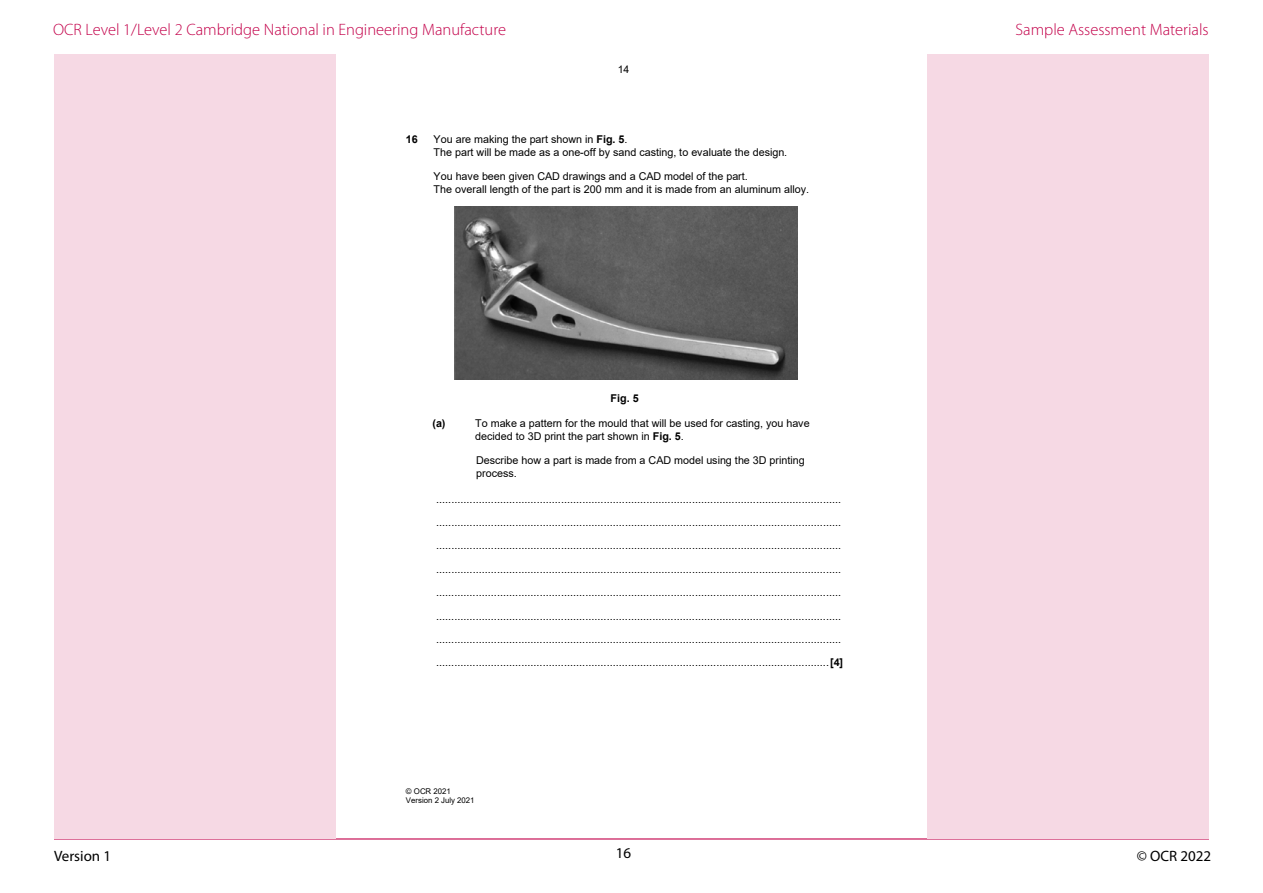
<style>
.page{position:relative;width:1263px;height:893px;background:#fff}
.page>*{position:absolute;margin:0;border:0;box-sizing:border-box;transform-origin:0 0}
.t1{font:300 16.5px "Myriad Pro";color:#c3014a}
.t2{font:15px "Myriad Pro";color:#000}
.t3{font:10.8px/23.4px "Arial";color:#000}
.t4{font:700 10.8px "Arial";color:#000}
.t5{font:10.5px "Arial";color:#000}
.t6{font:7.8px/9px "Arial";letter-spacing:-.005em;color:#000}
.s1{font-weight:700}
</style>
<div class="page">
<hr style="left:54px;top:838px;width:1155px;height:1px;background:#c3014a">
<div style="left:927px;top:54px;width:282px;height:784px;background:#f6d9e4"></div>
<div style="left:54px;top:54px;width:282px;height:784px;background:#f6d9e4"></div>
<img style="left:454px;top:206px;width:343px;height:173px">
<h1 class="t1" style="left:53px;top:20px;width:454px">OCR Level 1/Level 2 Cambridge National in Engineering Manufacture</h1>
<h1 class="t1" style="left:1015px;top:20px;width:195px">Sample Assessment Materials</h1>
<p class="t5" style="left:618px;top:62px;width:13px">14</p>
<p class="t4" style="left:406px;top:132px;width:13px">16</p>
<p class="t3" style="left:434px;top:133px;width:355px;line-height:12.5px">You are making the part shown in <span class="s1">Fig. 5</span>.<br>The part will be made as a one-off by sand casting, to evaluate the design.</p>
<p class="t3" style="left:434px;top:170px;width:377px;line-height:12.3px">You have been given CAD drawings and a CAD model of the part.<br>The overall length of the part is 200 mm and it is made from an aluminum alloy.</p>
<p class="t4" style="left:611px;top:391px;width:30px">Fig. 5</p>
<p class="t4" style="left:432px;top:416px;width:15px">(a)</p>
<p class="t3" style="left:475px;top:417px;width:336px;line-height:12.3px">To make a pattern for the mould that will be used for casting, you have decided to 3D print the part shown in <span class="s1">Fig. 5</span>.</p>
<p class="t3" style="left:476px;top:454px;width:330px;line-height:12.3px">Describe how a part is made from a CAD model using the 3D printing process.</p>
<p class="t3" style="left:436px;top:487px;width:409px">..................................................................................................................................... ..................................................................................................................................... ..................................................................................................................................... ..................................................................................................................................... ..................................................................................................................................... ..................................................................................................................................... ..................................................................................................................................... .................................................................................................................................<span class="s1">[4]</span></p>
<p class="t6" style="left:406px;top:786px;width:70px">© OCR 2021<br>Version 2 July 2021</p>
<h2 class="t2" style="left:54px;top:847px;width:59px">Version 1</h2>
<h2 class="t2" style="left:616px;top:844px;width:17px">16</h2>
<h2 class="t2" style="left:1137px;top:847px;width:76px">© OCR 2022</h2>
</div>
